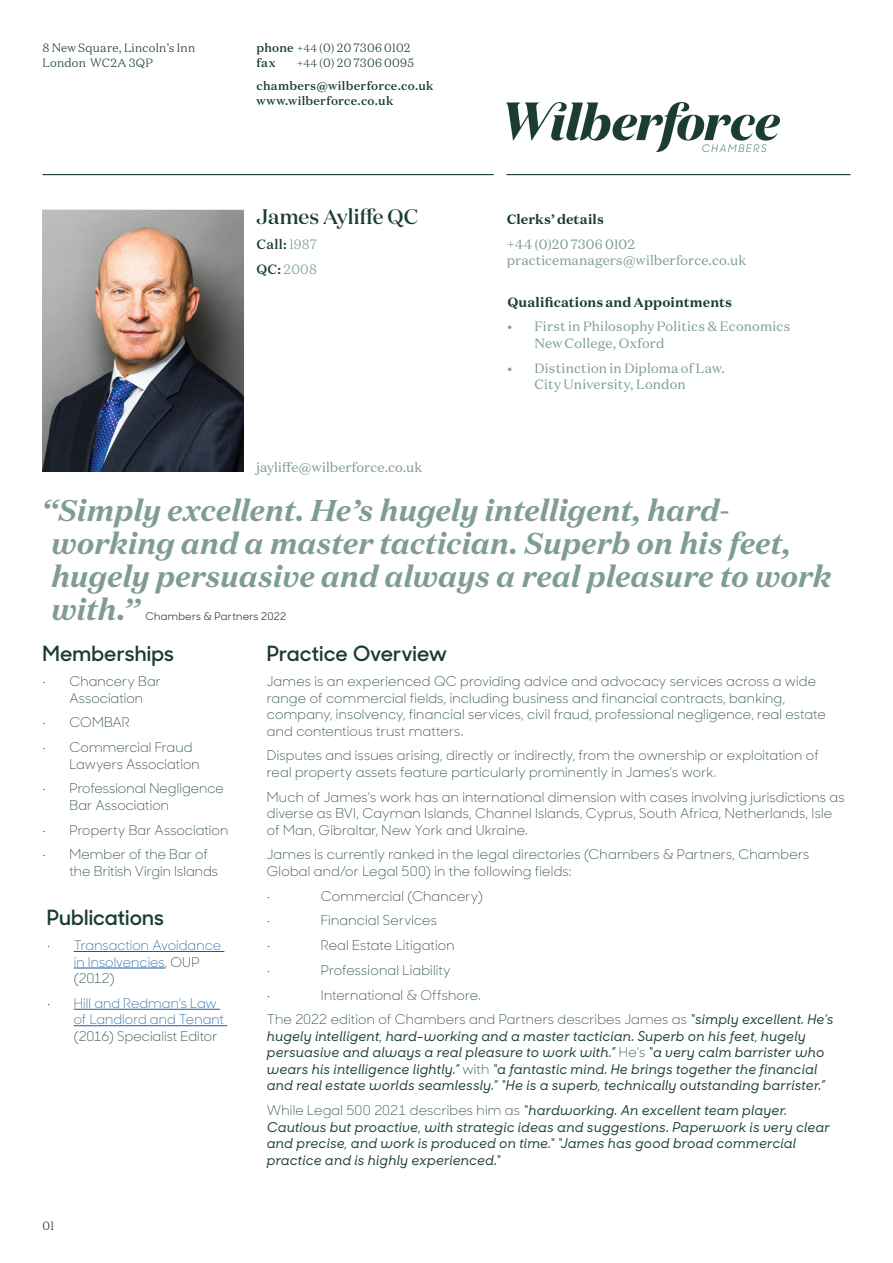
<style>
.page{position:relative;width:893px;height:1263px;background:#fff}
.page>*{position:absolute;margin:0;border:0;box-sizing:border-box;transform-origin:0 0}
.QUOTE{font:italic 700 30px/33px "Domaine Text";letter-spacing:-.01em;color:#7f9c92}
.t1{font:600 21px "Sharp Sans No 1";letter-spacing:.005em;color:#193c34}
.NAME{font:500 21px "Domaine Display";letter-spacing:.01em;color:#193c34}
.BODY{font:300 13.5px/16.5px "Sharp Sans No 1";letter-spacing:.015em;color:#193c34}
.BODY-2{font:italic 500 13.5px/16.5px "Sharp Sans No 1";letter-spacing:.015em;color:#193c34}
.t2{font:13.5px/16.5px "Domaine Text";letter-spacing:.01em;color:#7f9c92}
.t3{font:300 13.5px/16.5px "Sharp Sans No 1";letter-spacing:.005em;color:#175d9e}
.QUALS{font:700 13.5px "Domaine Text";letter-spacing:.005em;color:#193c34}
.t4{font:500 13.5px "Domaine Text";color:#193c34}
.t5{font:300 13.5px "Domaine Text";color:#7f9c92}
.t6{font:500 12px/23.5px "Domaine Text";letter-spacing:.025em;color:#193c34}
.t7{font:300 12px/15px "Domaine Text";letter-spacing:.015em;color:#193c34}
.QUOTE-2{font:10.5px "Sharp Sans No 1";letter-spacing:.025em;color:#231f20}
.s1{font-weight:500}
.s2{font-size:10.5px}
.s3{font-weight:300;font-size:10.5px}
.s4{font-weight:300}
.s5{font-weight:300;color:#7f9c92}
.s6{font-weight:500;color:#193c34}
.s7{color:#193c34}
.s8{font-weight:300;font-style:normal}
</style>
<div class="page">
<img style="left:506px;top:103px;width:273px;height:49px">
<hr style="left:506px;top:174px;width:344px;height:1px;background:#193c34">
<hr style="left:43px;top:174px;width:451px;height:1px;background:#193c34">
<img style="left:43px;top:210px;width:201px;height:262px">
<hr style="left:74px;top:951px;width:150px;height:1px;background:#175d9e">
<hr style="left:74px;top:968px;width:91px;height:1px;background:#175d9e">
<hr style="left:74px;top:1009px;width:146px;height:1px;background:#175d9e">
<hr style="left:74px;top:1025px;width:153px;height:1px;background:#175d9e">
<p class="t7" style="left:43px;top:40px;width:154px">8 New Square, Lincoln’s Inn<br>London WC2A 3QP</p>
<p class="t7" style="left:257px;top:40px;width:155px"><span class="s1">phone</span> <span class="s2">+44</span> (0) 20 7306 0102 <span class="s1">fax</span></p>
<p class="t6" style="left:257px;top:51px;width:178px;text-indent:40px"><span class="s3">+44</span> <span class="s4">(0) 20 7306 0095 </span>chambers@wilberforce.co.uk</p>
<p class="t6" style="left:257px;top:89px;width:138px">www.wilberforce.co.uk</p>
<p class="NAME" style="left:256px;top:203px;width:163px">James Ayliffe QC</p>
<p class="t4" style="left:256px;top:235px;width:62px">Call: <span class="s5">1987</span></p>
<p class="t5" style="left:256px;top:260px;width:62px"><span class="s6">QC:</span> 2008</p>
<p class="t2" style="left:256px;top:458px;width:167px">jayliffe@wilberforce.co.uk</p>
<p class="QUALS" style="left:507px;top:210px;width:99px">Clerks’ details</p>
<p class="t2" style="left:507px;top:236px;width:241px">+44 (0)20 7306 0102 practicemanagers@wilberforce.co.uk</p>
<p class="QUALS" style="left:507px;top:293px;width:226px">Qualifications and Appointments</p>
<p class="t2" style="left:534px;top:318px;width:257px;text-indent:-27px">• First in Philosophy Politics &amp; Economics<br>New College, Oxford</p>
<p class="t2" style="left:534px;top:359px;width:192px;text-indent:-27px">• Distinction in Diploma of Law.<br>City University, London</p>
<p class="QUOTE" style="left:51px;top:494px;width:782px;text-indent:-9px">“Simply excellent. He’s hugely intelligent, hard&shy;working and a master tactician. Superb on his feet, hugely persuasive and always a real pleasure to work with.”</p>
<p class="QUOTE-2" style="left:146px;top:609px;width:142px">Chambers &amp; Partners 2022</p>
<p class="t1" style="left:43px;top:638px;width:133px">Memberships</p>
<p class="BODY" style="left:70px;top:672px;width:93px;text-indent:-27px">• Chancery Bar<br>Association</p>
<p class="BODY" style="left:43px;top:714px;width:89px">• COMBAR</p>
<p class="BODY" style="left:70px;top:738px;width:132px;text-indent:-27px">• Commercial Fraud<br>Lawyers Association</p>
<p class="BODY" style="left:70px;top:780px;width:156px;text-indent:-27px">• Professional Negligence<br>Bar Association</p>
<p class="BODY" style="left:43px;top:821px;width:187px">• Property Bar Association</p>
<p class="BODY" style="left:70px;top:846px;width:150px;text-indent:-27px">• Member of the Bar of the British Virgin Islands</p>
<p class="t1" style="left:47px;top:902px;width:119px">Publications</p>
<p class="t3" style="left:74px;top:936px;width:149px;text-indent:-27px"><span class="s7">•</span> Transaction Avoidance in Insolvencies<span class="s7">, OUP (2012)</span></p>
<p class="t3" style="left:74px;top:994px;width:152px;text-indent:-27px"><span class="s7">•</span> Hill and Redman’s Law of Landlord and Tenant <span class="s7">(2016) Specialist Editor</span></p>
<p class="t7" style="left:43px;top:1218px;width:13px">01</p>
<p class="t1" style="left:267px;top:638px;width:182px">Practice Overview</p>
<p class="BODY" style="left:267px;top:672px;width:560px">James is an experienced QC providing advice and advocacy services across a wide range of commercial fields, including business and financial contracts, banking, company, insolvency, financial services, civil fraud, professional negligence, real estate and contentious trust matters.</p>
<p class="BODY" style="left:267px;top:747px;width:553px">Disputes and issues arising, directly or indirectly, from the ownership or exploitation of real property assets feature particularly prominently in James’s work.</p>
<p class="BODY" style="left:267px;top:788px;width:579px">Much of James’s work has an international dimension with cases involving jurisdictions as diverse as BVI, Cayman Islands, Channel Islands, Cyprus, South Africa, Netherlands, Isle of Man, Gibraltar, New York and Ukraine.</p>
<p class="BODY" style="left:267px;top:846px;width:544px">James is currently ranked in the legal directories (Chambers &amp; Partners, Chambers<br>Global and/or Legal 500) in the following fields:</p>
<p class="BODY" style="left:267px;top:887px;width:5px">•</p>
<p class="BODY" style="left:321px;top:887px;width:164px">Commercial (Chancery)</p>
<p class="BODY" style="left:267px;top:912px;width:5px">•</p>
<p class="BODY" style="left:321px;top:912px;width:118px">Financial Services</p>
<p class="BODY" style="left:267px;top:936px;width:5px">•</p>
<p class="BODY" style="left:321px;top:936px;width:135px">Real Estate Litigation</p>
<p class="BODY" style="left:267px;top:961px;width:5px">•</p>
<p class="BODY" style="left:321px;top:961px;width:131px">Professional Liability</p>
<p class="BODY" style="left:267px;top:986px;width:5px">•</p>
<p class="BODY" style="left:321px;top:986px;width:161px">International &amp; Offshore.</p>
<p class="BODY-2" style="left:267px;top:1012px;width:568px"><span class="s8">The 2022 edition of Chambers and Partners describes James as</span> “simply excellent. He’s hugely intelligent, hard-working and a master tactician. Superb on his feet, hugely persuasive and always a real pleasure to work with.” <span class="s8">He’s</span> “a very calm barrister who wears his intelligence lightly.” <span class="s8">with</span> “a fantastic mind. He brings together the financial and real estate worlds seamlessly.” “He is a superb, technically outstanding barrister.”</p>
<p class="BODY-2" style="left:267px;top:1102px;width:565px"><span class="s8">While Legal 500 2021 describes him as</span> “hardworking. An excellent team player.<br>Cautious but proactive, with strategic ideas and suggestions. Paperwork is very clear and precise, and work is produced on time.“ “James has good broad commercial practice and is highly experienced.“</p>
</div>
